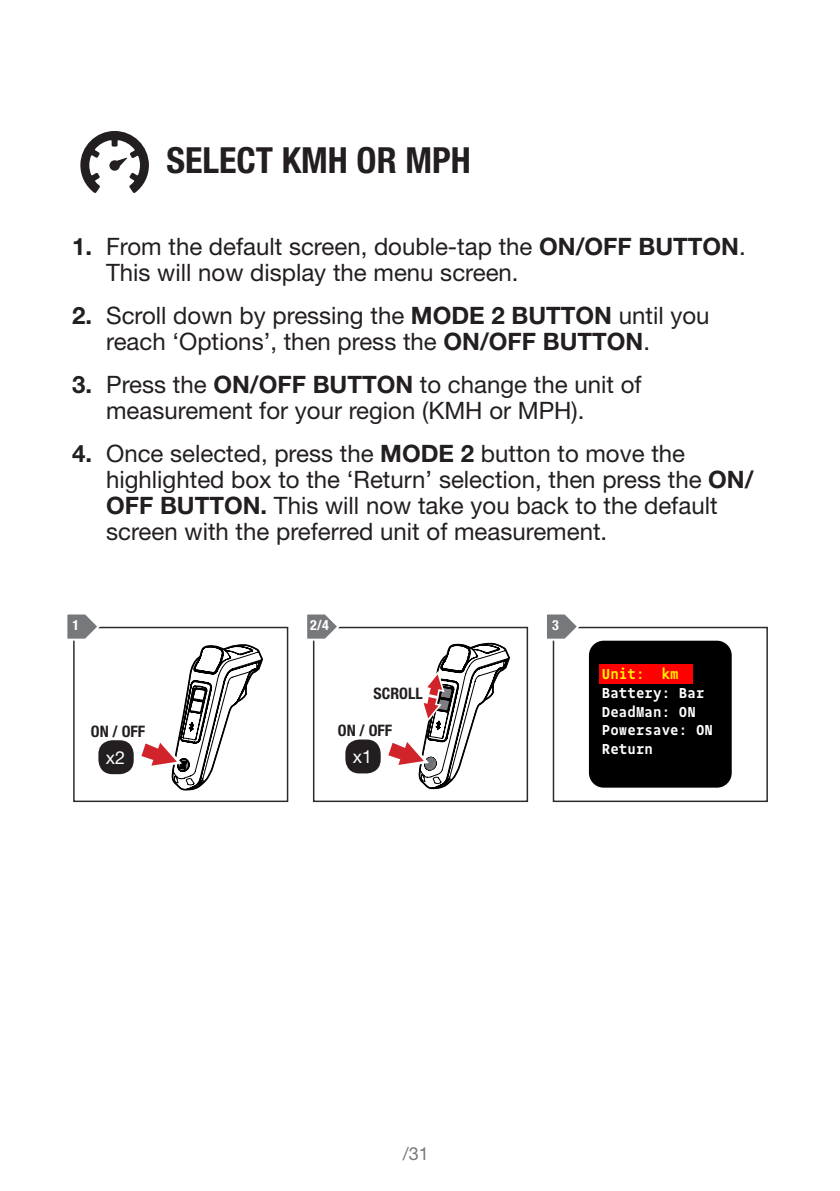
<style>
.page{position:relative;width:840px;height:1191px;background:#fff}
.page>*{position:absolute;margin:0;border:0;box-sizing:border-box;transform-origin:0 0}
.Headline_CapsLock_18{font:700 condensed 36px "Helvetica Neue LT Std";color:#231f20}
.t1{font:24px/26px "Helvetica Neue LT Std";color:#231f20}
.Text{font:18px "Helvetica Neue LT Std";color:#fff}
.t2{font:18px "Helvetica Neue LT Std";color:#76787b}
.Callout_CAPS_12{font:700 condensed 15.8px "Helvetica Neue LT Std";color:#231f20}
.t3{font:700 15.6px/18.6px "Gemeli Mono";letter-spacing:.05em;color:#fff}
.Step_Numbers{font:700 condensed 14px "Helvetica Neue LT Std";color:#fff}
.s1{font-weight:700}
.s2{color:#fff200}
</style>
<div class="page">
<svg style="left:80px;top:131px;width:69px;height:62px"></svg>
<div style="left:345px;top:739px;width:35px;height:34px;background:#231f20;border-radius:14px"></div>
<div style="left:98px;top:740px;width:36px;height:34px;background:#231f20;border-radius:14px"></div>
<svg style="left:388px;top:642px;width:122px;height:148px"></svg>
<svg style="left:141px;top:644px;width:122px;height:147px"></svg>
<div style="left:588px;top:640px;width:143px;height:147px;background:#000;border-radius:15px"></div>
<div style="left:599px;top:664px;width:94px;height:19px;background:#f00"></div>
<div style="left:313px;top:627px;width:215px;height:175px;border:2px solid #231f20"></div>
<div style="left:552px;top:627px;width:215px;height:175px;border:2px solid #231f20"></div>
<div style="left:73px;top:627px;width:215px;height:175px;border:2px solid #231f20"></div>
<svg style="left:67px;top:614px;width:34px;height:27px"></svg>
<svg style="left:307px;top:614px;width:34px;height:27px"></svg>
<svg style="left:547px;top:614px;width:33px;height:27px"></svg>
<p class="Headline_CapsLock_18" style="left:166px;top:139px;width:305px">SELECT KMH OR MPH</p>
<p class="t1" style="left:106px;top:233px;width:640px;text-indent:-34px"><span class="s1">1.</span> From the default screen, double-tap the <span class="s1">ON/OFF BUTTON</span>.<br>This will now display the menu screen.</p>
<p class="t1" style="left:106px;top:302px;width:604px;text-indent:-34px"><span class="s1">2.</span> Scroll down by pressing the <span class="s1">MODE 2 BUTTON</span> until you reach ‘Options’, then press the <span class="s1">ON/OFF BUTTON</span>.</p>
<p class="t1" style="left:106px;top:371px;width:536px;text-indent:-34px"><span class="s1">3.</span> Press the <span class="s1">ON/OFF BUTTON</span> to change the unit of measurement for your region (KMH or MPH).</p>
<p class="t1" style="left:106px;top:440px;width:648px;text-indent:-34px"><span class="s1">4.</span> Once selected, press the <span class="s1">MODE 2</span> button to move the highlighted box to the ‘Return’ selection, then press the <span class="s1">ON/ OFF BUTTON.</span> This will now take you back to the default screen with the preferred unit of measurement.</p>
<p class="Step_Numbers" style="left:72px;top:616px;width:8px">1</p>
<p class="Step_Numbers" style="left:310px;top:616px;width:20px">2/4</p>
<p class="Step_Numbers" style="left:551px;top:616px;width:8px">3</p>
<p class="Callout_CAPS_12" style="left:373px;top:683px;width:51px">SCROLL</p>
<p class="Callout_CAPS_12" style="left:91px;top:721px;width:56px">ON / OFF</p>
<p class="Callout_CAPS_12" style="left:338px;top:720px;width:56px">ON / OFF</p>
<p class="Text" style="left:106px;top:746px;width:21px">x2</p>
<p class="Text" style="left:352px;top:745px;width:21px">x1</p>
<p class="t3" style="left:601px;top:664px;width:112px"><span class="s2">Unit: km<br></span>Battery: Bar<br>DeadMan: ON<br>Powersave: ON<br>Return</p>
<p class="t2" style="left:402px;top:1142px;width:28px">/31</p>
</div>
